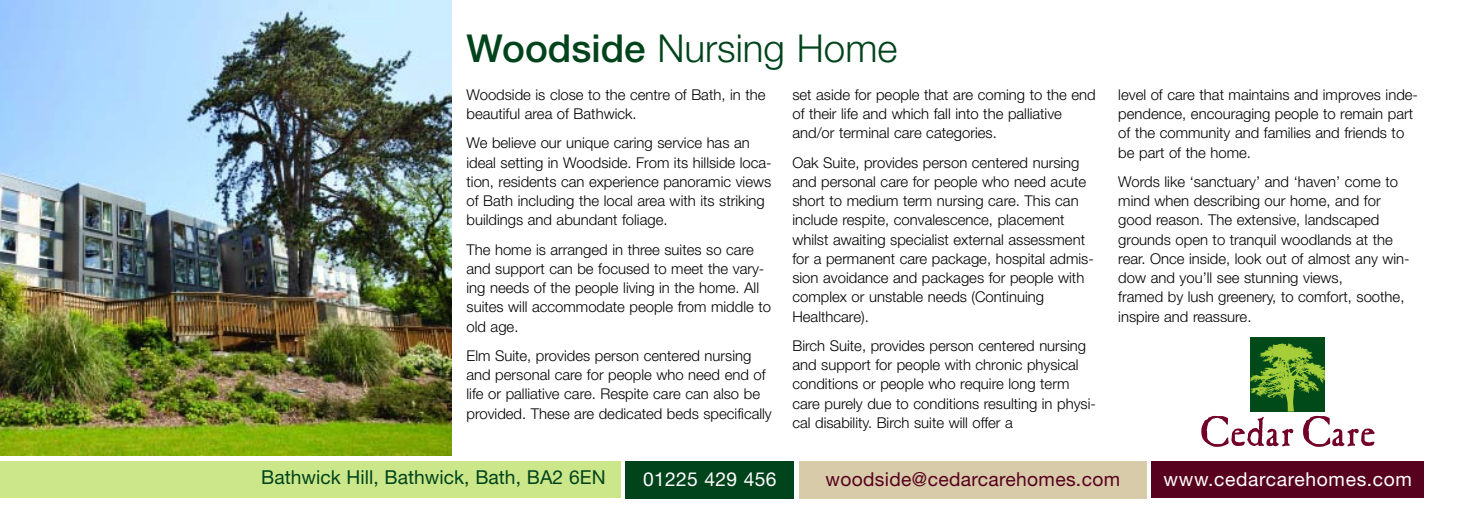
<style>
.page{position:relative;width:1474px;height:521px;background:#fff}
.page>*{position:absolute;margin:0;border:0;box-sizing:border-box;transform-origin:0 0}
.t1{font:300 38.5px "Helvetica Neue";color:#01441c}
.t2{font:19.25px "Helvetica Neue";color:#01441c}
.t3{font:19.25px "Helvetica Neue";letter-spacing:.015em;color:#58011e}
.t4{font:19.25px "Helvetica Neue";letter-spacing:.035em;color:#fff}
.t5{font:19.25px "Helvetica Neue";letter-spacing:.015em;color:#fff}
.t6{font:300 14.88px/19.2px "Helvetica Neue";color:#000}
.s1{font-weight:500}
</style>
<div class="page">
<img style="left:0;top:0;width:451px;height:456px">
<div style="left:0;top:461px;width:620px;height:37px;background:#cce78a"></div>
<div style="left:799px;top:461px;width:347px;height:37px;background:#d8cba9"></div>
<div style="left:625px;top:461px;width:169px;height:37px;background:#01441c"></div>
<div style="left:1151px;top:461px;width:273px;height:37px;background:#58011e"></div>
<div style="left:1250px;top:337px;width:74px;height:74px;background:#004a1a"></div>
<svg style="left:1201px;top:343px;width:173px;height:104px"></svg>
<h1 class="t1" style="left:466px;top:35px;width:432px"><span class="s1">Woodside</span> Nursing Home</h1>
<p class="t6" style="left:466px;top:86px;width:300px">Woodside is close to the centre of Bath, in the beautiful area of Bathwick.</p>
<p class="t6" style="left:466px;top:135px;width:307px">We believe our unique caring service has an ideal setting in Woodside. From its hillside loca&shy;tion, residents can experience panoramic views of Bath including the local area with its striking buildings and abundant foliage.</p>
<p class="t6" style="left:466px;top:241px;width:306px">The home is arranged in three suites so care and support can be focused to meet the vary&shy;ing needs of the people living in the home. All suites will accommodate people from middle to old age.</p>
<p class="t6" style="left:466px;top:347px;width:307px">Elm Suite, provides person centered nursing and personal care for people who need end of life or palliative care. Respite care can also be provided. These are dedicated beds specifically</p>
<p class="t6" style="left:792px;top:86px;width:305px">set aside for people that are coming to the end of their life and which fall into the palliative and/or terminal care categories.</p>
<p class="t6" style="left:792px;top:154px;width:303px">Oak Suite, provides person centered nursing and personal care for people who need acute short to medium term nursing care. This can include respite, convalescence, placement whilst awaiting specialist external assessment for a permanent care package, hospital admis&shy;sion avoidance and packages for people with complex or unstable needs (Continuing Healthcare).</p>
<p class="t6" style="left:792px;top:337px;width:305px">Birch Suite, provides person centered nursing and support for people with chronic physical conditions or people who require long term care purely due to conditions resulting in physi&shy;cal disability. Birch suite will offer a</p>
<p class="t6" style="left:1118px;top:86px;width:301px">level of care that maintains and improves inde&shy;pendence, encouraging people to remain part of the community and families and friends to be part of the home.</p>
<p class="t6" style="left:1118px;top:173px;width:293px">Words like ‘sanctuary’ and ‘haven’ come to mind when describing our home, and for good reason. The extensive, landscaped grounds open to tranquil woodlands at the rear. Once inside, look out of almost any win&shy;dow and you’ll see stunning views,<br>framed by lush greenery, to comfort, soothe, inspire and reassure.</p>
<p class="t2" style="left:261px;top:470px;width:346px">Bathwick Hill, Bathwick, Bath, BA2 6EN</p>
<p class="t5" style="left:643px;top:472px;width:135px">01225 429 456</p>
<p class="t3" style="left:825px;top:472px;width:296px">woodside@cedarcarehomes.com</p>
<p class="t4" style="left:1163px;top:472px;width:250px">www.cedarcarehomes.com</p>
</div>
